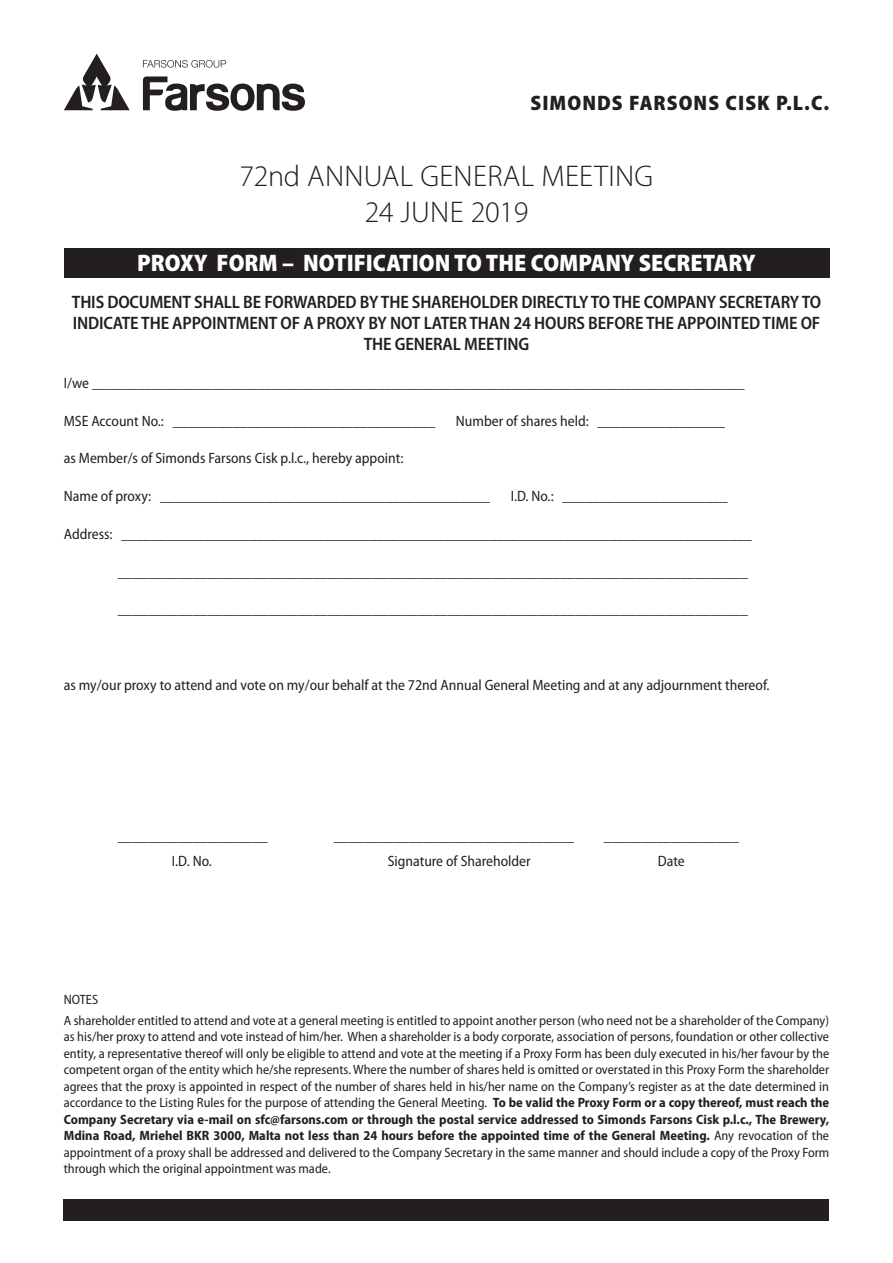
<style>
.page{position:relative;width:893px;height:1263px;background:#fff}
.page>*{position:absolute;margin:0;border:0;box-sizing:border-box;transform-origin:0 0}
.t1{font:300 30px/36px "Myriad Pro";letter-spacing:.01em;color:#231f20;text-align:center}
.t2{font:900 semi-condensed 24px "Myriad Pro";color:#fff}
.t3{font:900 semi-condensed 21px "Myriad Pro";letter-spacing:.05em;color:#231f20}
.t4{font:600 semi-condensed 18px/21px "Myriad Pro";letter-spacing:-.01em;color:#231f20;text-align:center}
.t5{font:semi-condensed 15px "Myriad Pro";color:#231f20}
.t6{font:semi-condensed 13.5px/16.5px "Myriad Pro";color:#231f20}
.s1{font-weight:700}
</style>
<div class="page">
<div style="left:64px;top:248px;width:765px;height:30px;background:#231f20"></div>
<div style="left:64px;top:1199px;width:765px;height:21px;background:#231f20"></div>
<hr style="left:64px;top:1220px;width:47px;height:1px;background:#231f20">
<svg style="left:143px;top:60px;width:83px;height:8px"></svg>
<svg style="left:64px;top:54px;width:66px;height:56px"></svg>
<svg style="left:143px;top:76px;width:162px;height:35px"></svg>
<h3 class="t3" style="left:530px;top:91px;width:300px">SIMONDS FARSONS CISK P.L.C.</h3>
<h1 class="t1" style="left:239px;top:158px;width:415px">72nd ANNUAL GENERAL MEETING<br>24 JUNE 2019</h1>
<h2 class="t2" style="left:137px;top:250px;width:620px">PROXY FORM – NOTIFICATION TO THE COMPANY SECRETARY</h2>
<h3 class="t4" style="left:72px;top:292px;width:751px">THIS DOCUMENT SHALL BE FORWARDED BY THE SHAREHOLDER DIRECTLY TO THE COMPANY SECRETARY TO<br>INDICATE THE APPOINTMENT OF A PROXY BY NOT LATER THAN 24 HOURS BEFORE THE APPOINTED TIME OF<br>THE GENERAL MEETING</h3>
<p class="t5" style="left:64px;top:375px;width:682px">I/we _______________________________________________________________________________________</p>
<p class="t5" style="left:64px;top:412px;width:373px">MSE Account No.: ___________________________________</p>
<p class="t5" style="left:456px;top:412px;width:271px">Number of shares held: _________________</p>
<p class="t5" style="left:64px;top:450px;width:341px">as Member/s of Simonds Farsons Cisk p.l.c., hereby appoint:</p>
<p class="t5" style="left:64px;top:488px;width:428px">Name of proxy: ____________________________________________</p>
<p class="t5" style="left:511px;top:488px;width:218px">I.D. No.: ______________________</p>
<p class="t5" style="left:64px;top:526px;width:689px">Address: ____________________________________________________________________________________</p>
<p class="t5" style="left:118px;top:563px;width:632px">____________________________________________________________________________________</p>
<p class="t5" style="left:118px;top:601px;width:632px">____________________________________________________________________________________</p>
<p class="t5" style="left:64px;top:677px;width:707px">as my/our proxy to attend and vote on my/our behalf at the 72nd Annual General Meeting and at any adjournment thereof.</p>
<p class="t5" style="left:118px;top:828px;width:151px">____________________</p>
<p class="t5" style="left:334px;top:828px;width:242px">________________________________</p>
<p class="t5" style="left:604px;top:828px;width:136px">__________________</p>
<p class="t5" style="left:172px;top:853px;width:42px">I.D. No.</p>
<p class="t5" style="left:388px;top:853px;width:144px">Signature of Shareholder</p>
<p class="t5" style="left:658px;top:853px;width:29px">Date</p>
<p class="t6" style="left:64px;top:990px;width:767px;line-height:20.7px">NOTES<br>A shareholder entitled to attend and vote at a general meeting is entitled to appoint another person (who need not be a shareholder of the Company)</p>
<p class="t6" style="left:64px;top:1029px;width:767px;text-align:justify">as his/her proxy to attend and vote instead of him/her. When a shareholder is a body corporate, association of persons, foundation or other collective entity, a representative thereof will only be eligible to attend and vote at the meeting if a Proxy Form has been duly executed in his/her favour by the competent organ of the entity which he/she represents. Where the number of shares held is omitted or overstated in this Proxy Form the shareholder agrees that the proxy is appointed in respect of the number of shares held in his/her name on the Company’s register as at the date determined in accordance to the Listing Rules for the purpose of attending the General Meeting. <span class="s1">To be valid the Proxy Form or a copy thereof, must reach the Company Secretary via e-mail on sfc@farsons.com or through the postal service addressed to Simonds Farsons Cisk p.l.c., The Brewery, Mdina Road, Mriehel BKR 3000, Malta not less than 24 hours before the appointed time of the General Meeting.</span> Any revocation of the appointment of a proxy shall be addressed and delivered to the Company Secretary in the same manner and should include a copy of the Proxy Form through which the original appointment was made.</p>
</div>
